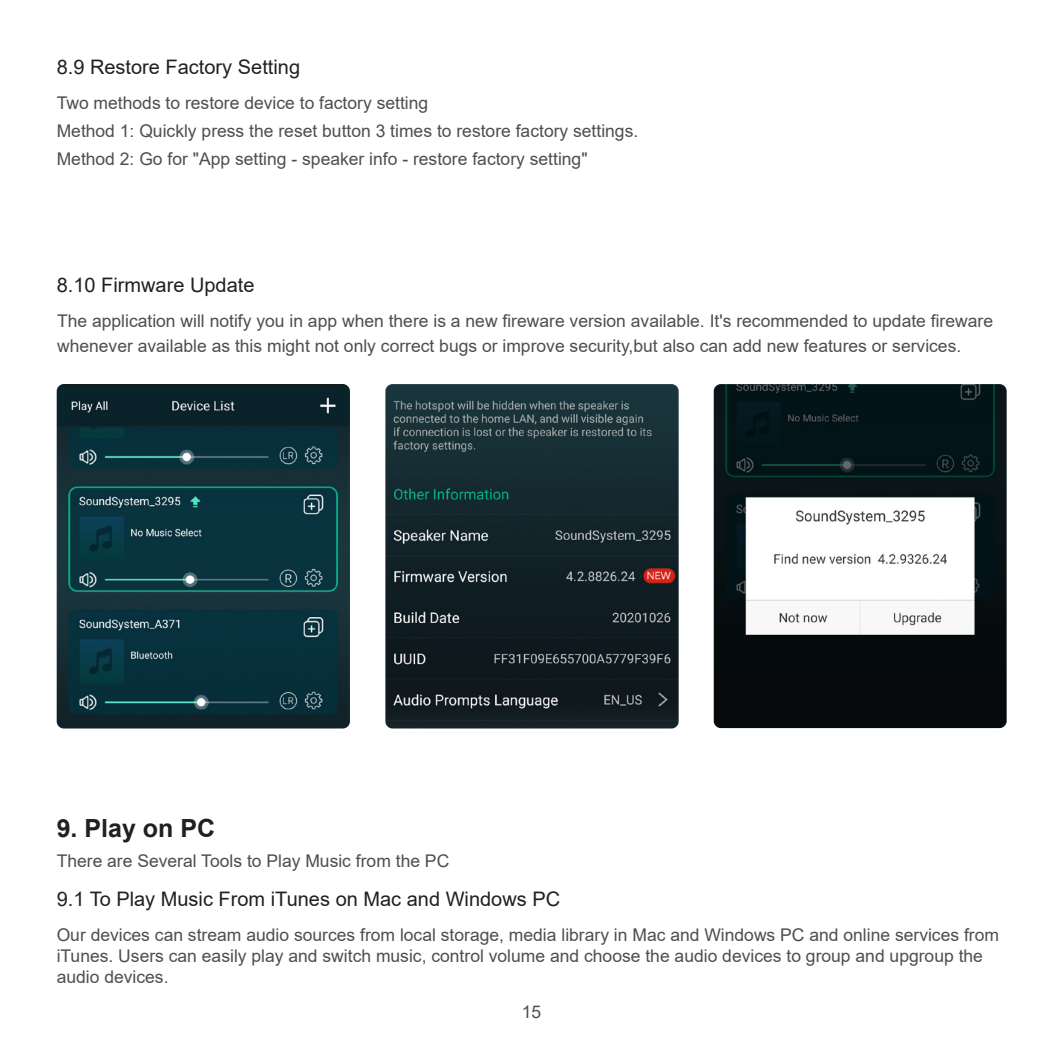
<style>
.page{position:relative;width:1063px;height:1063px;background:#fff}
.page>*{position:absolute;margin:0;border:0;box-sizing:border-box;transform-origin:0 0}
.主标题{font:700 25px "Arial";color:#231f20}
.副标题{font:20px "Arial";color:#231f20}
._3级标题{font:20px "Arial";color:#231f20}
.t1{font:17.5px/21px "Arial";color:#4d4e50}
</style>
<div class="page">
<img style="left:57px;top:384px;width:293px;height:345px">
<img style="left:385px;top:384px;width:294px;height:345px">
<img style="left:714px;top:384px;width:293px;height:344px">
<p class="_3级标题" style="left:57px;top:53px;width:245px">8.9 Restore Factory Setting</p>
<p class="t1" style="left:57px;top:92px;width:373px">Two methods to restore device to factory setting</p>
<p class="t1" style="left:57px;top:120px;width:583px">Method 1: Quickly press the reset button 3 times to restore factory settings.</p>
<p class="t1" style="left:57px;top:148px;width:532px">Method 2: Go for "App setting - speaker info - restore factory setting"</p>
<p class="副标题" style="left:57px;top:271px;width:199px">8.10 Firmware Update</p>
<p class="t1" style="left:57px;top:308px;width:938px;line-height:25px">The application will notify you in app when there is a new fireware version available. It's recommended to update fireware whenever available as this might not only correct bugs or improve security,but also can add new features or services.</p>
<p class="主标题" style="left:57px;top:810px;width:160px">9. Play on PC</p>
<p class="t1" style="left:57px;top:851px;width:394px">There are Several Tools to Play Music from the PC</p>
<p class="副标题" style="left:57px;top:886px;width:505px">9.1 To Play Music From iTunes on Mac and Windows PC</p>
<p class="t1" style="left:57px;top:924px;width:944px">Our devices can stream audio sources from local storage, media library in Mac and Windows PC and online services from iTunes. Users can easily play and switch music, control volume and choose the audio devices to group and upgroup the audio devices.</p>
<p class="t1" style="left:522px;top:1001px;width:21px">15</p>
</div>
